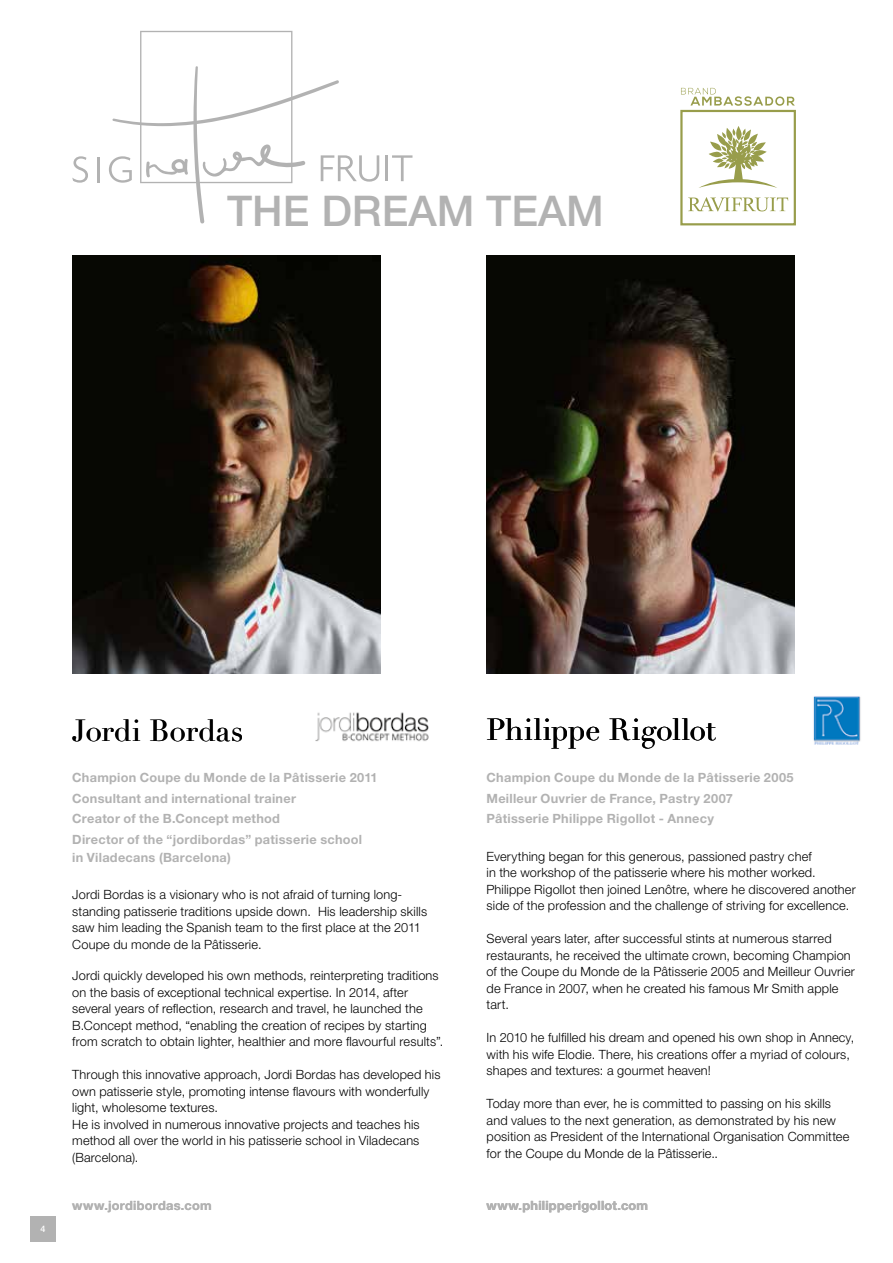
<style>
.page{position:relative;width:893px;height:1263px;background:#fff}
.page>*{position:absolute;margin:0;border:0;box-sizing:border-box;transform-origin:0 0}
.t1{font:500 42.3px "Helvetica Neue LT Std";color:#b2b2b2}
.t2{font:30px "Didot LT Pro";color:#000}
.t3{font:300 12.75px/16.5px "Helvetica Neue LT Std";letter-spacing:.01em;color:#000}
.t4{font:700 12.75px/20.7px "Helvetica Neue LT Std";letter-spacing:.02em;color:#b2b2b2}
.t5{font:500 9px "Helvetica Neue LT Std";color:#fff}
</style>
<div class="page">
<div style="left:30px;top:1216px;width:26px;height:26px;background:#b2b2b2"></div>
<svg style="left:681px;top:88px;width:114px;height:18px"></svg>
<div style="left:680px;top:110px;width:116px;height:115px;border:2px solid #989d4b"></div>
<svg style="left:688px;top:197px;width:100px;height:14px"></svg>
<svg style="left:699px;top:126px;width:78px;height:62px"></svg>
<hr style="left:386px;top:155px;width:2px;height:26px;background:#b2b2b2">
<svg style="left:392px;top:155px;width:20px;height:26px"></svg>
<svg style="left:72px;top:156px;width:16px;height:27px"></svg>
<hr style="left:97px;top:157px;width:3px;height:25px;background:#b2b2b2">
<svg style="left:109px;top:31px;width:270px;height:192px"></svg>
<img style="left:72px;top:255px;width:308px;height:418px">
<img style="left:316px;top:712px;width:113px;height:30px">
<img style="left:813px;top:696px;width:48px;height:49px">
<img style="left:487px;top:255px;width:308px;height:418px">
<h1 class="t1" style="left:227px;top:186px;width:378px">THE DREAM TEAM</h1>
<p class="t5" style="left:40px;top:1223px;width:7px">4</p>
<h2 class="t2" style="left:72px;top:712px;width:173px">Jordi Bordas</h2>
<p class="t4" style="left:72px;top:767px;width:307px">Champion Coupe du Monde de la Pâtisserie 2011<br>Consultant and international trainer<br>Creator of the B.Concept method<br>Director of the “jordibordas” patisserie school</p>
<p class="t4" style="left:72px;top:847px;width:160px">in Viladecans (Barcelona)</p>
<p class="t3" style="left:72px;top:886px;width:356px">Jordi Bordas is a visionary who is not afraid of turning long&shy;standing patisserie traditions upside down. His leadership skills saw him leading the Spanish team to the first place at the 2011<br>Coupe du monde de la Pâtisserie.</p>
<p class="t3" style="left:72px;top:967px;width:373px">Jordi quickly developed his own methods, reinterpreting traditions on the basis of exceptional technical expertise. In 2014, after several years of reflection, research and travel, he launched the B.Concept method, “enabling the creation of recipes by starting from scratch to obtain lighter, healthier and more flavourful results”.</p>
<p class="t3" style="left:72px;top:1066px;width:370px">Through this innovative approach, Jordi Bordas has developed his own patisserie style, promoting intense flavours with wonderfully light, wholesome textures.<br>He is involved in numerous innovative projects and teaches his method all over the world in his patisserie school in Viladecans (Barcelona).</p>
<p class="t4" style="left:72px;top:1195px;width:141px">www.jordibordas.com</p>
<h2 class="t2" style="left:487px;top:712px;width:231px">Philippe Rigollot</h2>
<p class="t4" style="left:487px;top:767px;width:309px">Champion Coupe du Monde de la Pâtisserie 2005<br>Meilleur Ouvrier de France, Pastry 2007<br>Pâtisserie Philippe Rigollot - Annecy</p>
<p class="t3" style="left:487px;top:848px;width:371px">Everything began for this generous, passioned pastry chef<br>in the workshop of the patisserie where his mother worked.<br>Philippe Rigollot then joined Lenôtre, where he discovered another side of the profession and the challenge of striving for excellence.</p>
<p class="t3" style="left:487px;top:930px;width:370px">Several years later, after successful stints at numerous starred restaurants, he received the ultimate crown, becoming Champion of the Coupe du Monde de la Pâtisserie 2005 and Meilleur Ouvrier de France in 2007, when he created his famous Mr Smith apple tart.</p>
<p class="t3" style="left:487px;top:1029px;width:369px">In 2010 he fulfilled his dream and opened his own shop in Annecy, with his wife Elodie. There, his creations offer a myriad of colours, shapes and textures: a gourmet heaven!</p>
<p class="t3" style="left:487px;top:1095px;width:364px">Today more than ever, he is committed to passing on his skills and values to the next generation, as demonstrated by his new position as President of the International Organisation Committee for the Coupe du Monde de la Pâtisserie..</p>
<p class="t4" style="left:487px;top:1195px;width:163px">www.philipperigollot.com</p>
</div>
